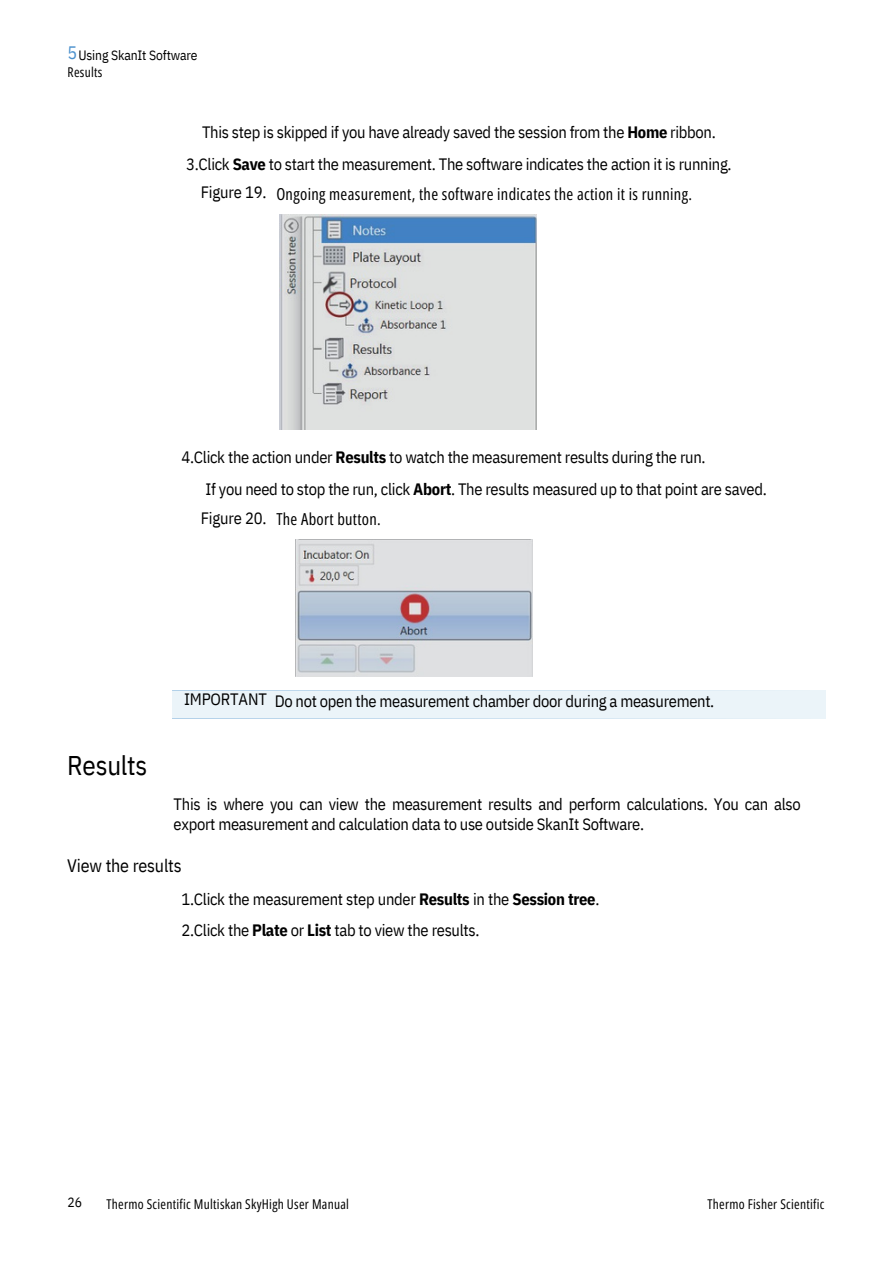
<style>
.page{position:relative;width:894px;height:1264px;background:#fff}
.page>*{position:absolute;margin:0;border:0;box-sizing:border-box;transform-origin:0 0}
.t1{font:27px "IBM Plex Sans Cond";letter-spacing:-.01em;color:#000}
.t2{font:18px "IBM Plex Sans Cond";letter-spacing:-.01em;color:#000}
.t3{font:16.5px/31.5px "IBM Plex Sans Cond";letter-spacing:-.02em;color:#000}
.t4{font:16.5px "Open Sans Condensed";letter-spacing:.02em;color:#000}
.t5{font:13.5px "Open Sans Condensed";letter-spacing:.02em;color:#000}
.t6{font:13.5px "IBM Plex Sans Cond";letter-spacing:-.01em;color:#000}
.s1{font-size:18px;color:#4c91cd}
.s2{font-weight:700}
</style>
<div class="page">
<div style="left:172px;top:690px;width:652px;height:28px;background:#ebf4f9"></div>
<hr style="left:172px;top:690px;width:652px;height:1px;background:#4c91cd">
<hr style="left:172px;top:718px;width:652px;height:1px;background:#4c91cd">
<img style="left:280px;top:214px;width:256px;height:215px">
<img style="left:295px;top:540px;width:237px;height:136px">
<p class="t6" style="left:68px;top:46px;width:131px"><span class="s1">5</span>Using SkanIt Software</p>
<p class="t5" style="left:68px;top:63px;width:36px">Results</p>
<p class="t3" style="left:186px;top:116px;width:546px;text-align:center">This step is skipped if you have already saved the session from the <span class="s2">Home</span> ribbon.<br>3.Click <span class="s2">Save</span> to start the measurement. The software indicates the action it is running.</p>
<p class="t3" style="left:201px;top:176px;width:67px">Figure 19.</p>
<p class="t4" style="left:276px;top:182px;width:417px">Ongoing measurement, the software indicates the action it is running.</p>
<p class="t3" style="left:205px;top:441px;width:562px;text-indent:-24px">4.Click the action under <span class="s2">Results</span> to watch the measurement results during the run.<br>If you need to stop the run, click <span class="s2">Abort</span>. The results measured up to that point are saved.</p>
<p class="t3" style="left:201px;top:502px;width:67px">Figure 20.</p>
<p class="t4" style="left:276px;top:507px;width:106px">The Abort button.</p>
<h1 class="t1" style="left:67px;top:747px;width:82px">Results</h1>
<p class="t3" style="left:184px;top:683px;width:84px">IMPORTANT</p>
<p class="t3" style="left:274px;top:684px;width:441px">Do not open the measurement chamber door during a measurement.</p>
<p class="t3" style="left:174px;top:794px;width:628px;line-height:19.2px">This is where you can view the measurement results and perform calculations. You can also export measurement and calculation data to use outside SkanIt Software.</p>
<p class="t2" style="left:67px;top:853px;width:116px">View the results</p>
<p class="t3" style="left:181px;top:882px;width:419px">1.Click the measurement step under <span class="s2">Results</span> in the <span class="s2">Session tree</span>.<br>2.Click the <span class="s2">Plate</span> or <span class="s2">List</span> tab to view the results.</p>
<p class="t6" style="left:68px;top:1193px;width:16px">26</p>
<p class="t5" style="left:106px;top:1194px;width:244px">Thermo Scientific Multiskan SkyHigh User Manual</p>
<p class="t5" style="left:707px;top:1194px;width:118px">Thermo Fisher Scientific</p>
</div>
